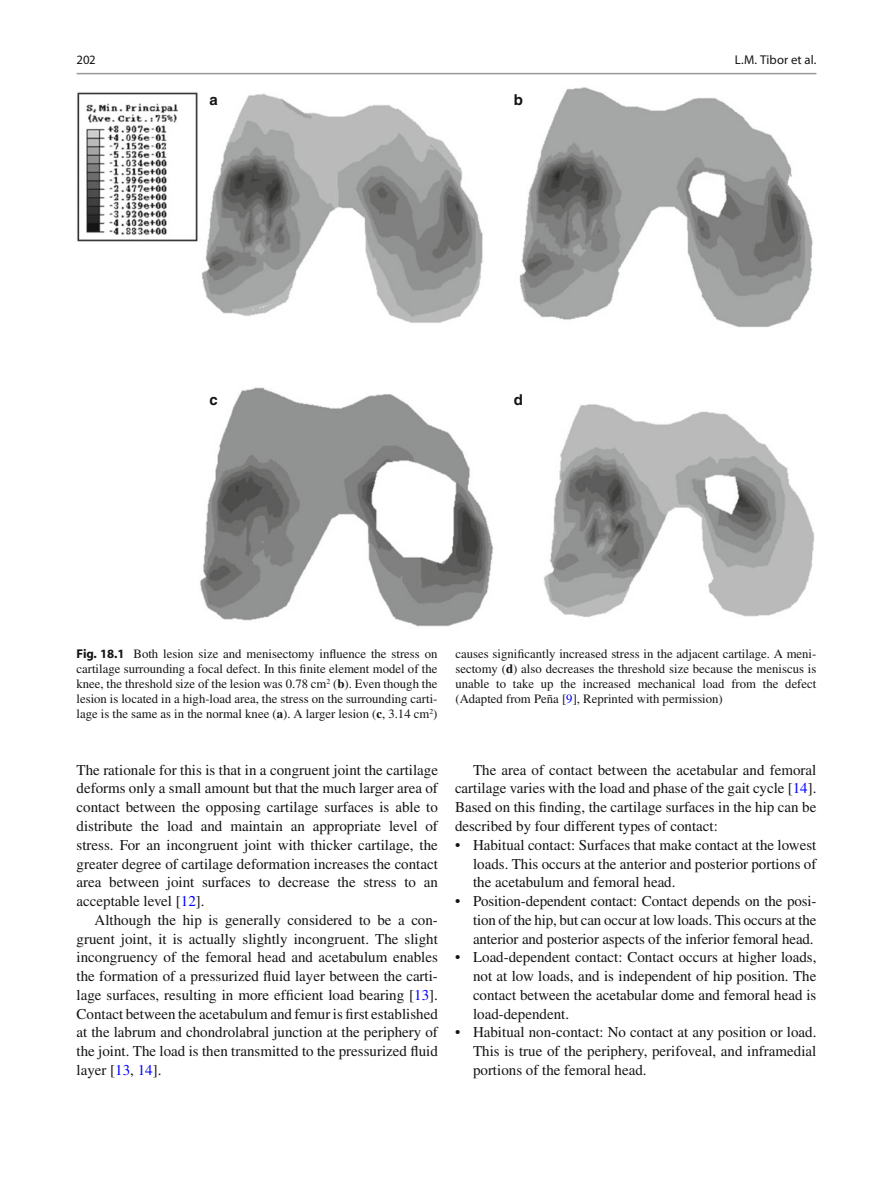
<style>
.page{position:relative;width:893px;height:1187px;background:#fff}
.page>*{position:absolute;margin:0;border:0;box-sizing:border-box;transform-origin:0 0}
.t1{font:15px/18.8px "Times";color:#131413;text-align:justify}
.t2{font:700 15px "Helvetica";color:#131413}
.t3{font:12.75px/15px "Times";color:#131413;text-align:justify}
.t4{font:12.75px "Myriad";letter-spacing:.005em;color:#131413}
.s1{font-family:"Myriad";font-weight:700}
.s2{font-weight:700}
.s3{color:#00f}
</style>
<div class="page">
<img style="left:77px;top:87px;width:738px;height:540px">
<hr style="left:77px;top:73px;width:739px;height:1px;background:#989898">
<p class="t4" style="left:77px;top:55px;width:21px">202</p>
<p class="t2" style="left:209px;top:91px;width:10px">a</p>
<p class="t2" style="left:514px;top:91px;width:11px">b</p>
<p class="t2" style="left:209px;top:391px;width:10px">c</p>
<p class="t2" style="left:514px;top:391px;width:11px">d</p>
<p class="t4" style="left:735px;top:55px;width:83px">L.M. Tibor et al.</p>
<p class="t3" style="left:77px;top:647px;width:362px"><span class="s1">Fig. 18.1</span> Both lesion size and menisectomy influence the stress on cartilage surrounding a focal defect. In this finite element model of the knee, the threshold size of the lesion was 0.78 cm <sup>2</sup> ( <span class="s2">b</span> ). Even though the lesion is located in a high-load area, the stress on the surrounding carti&shy;lage is the same as in the normal knee ( <span class="s2">a</span> ). A larger lesion ( <span class="s2">c</span> , 3.14 cm <sup>2</sup> )</p>
<p class="t3" style="left:455px;top:647px;width:362px">causes significantly increased stress in the adjacent cartilage. A meni&shy;sectomy ( <span class="s2">d</span> ) also decreases the threshold size because the meniscus is unable to take up the increased mechanical load from the defect (Adapted from Peña [ <span class="s3">9</span> ], Reprinted with permission)</p>
<p class="t1" style="left:77px;top:761px;width:363px">The rationale for this is that in a congruent joint the cartilage deforms only a small amount but that the much larger area of contact between the opposing cartilage surfaces is able to distribute the load and maintain an appropriate level of stress. For an incongruent joint with thicker cartilage, the greater degree of cartilage deformation increases the contact area between joint surfaces to decrease the stress to an acceptable level [ <span class="s3">12</span> ].</p>
<p class="t1" style="left:77px;top:911px;width:363px;text-indent:18px">Although the hip is generally considered to be a con&shy;gruent joint, it is actually slightly incongruent. The slight incongruency of the femoral head and acetabulum enables the formation of a pressurized fluid layer between the carti&shy;lage surfaces, resulting in more efficient load bearing [ <span class="s3">13</span> ].<br>Contact between the acetabulum and femur is first established at the labrum and chondrolabral junction at the periphery of the joint. The load is then transmitted to the pressurized fluid layer [ <span class="s3">13</span> , <span class="s3">14</span> ].</p>
<p class="t1" style="left:455px;top:761px;width:363px;text-indent:18px">The area of contact between the acetabular and femoral cartilage varies with the load and phase of the gait cycle [ <span class="s3">14</span> ].<br>Based on this finding, the cartilage surfaces in the hip can be described by four different types of contact:</p>
<p class="t1" style="left:473px;top:836px;width:345px;text-indent:-18px">• Habitual contact: Surfaces that make contact at the lowest loads. This occurs at the anterior and posterior portions of the acetabulum and femoral head.</p>
<p class="t1" style="left:473px;top:893px;width:345px;text-indent:-18px">• Position-dependent contact: Contact depends on the posi&shy;tion of the hip, but can occur at low loads. This occurs at the anterior and posterior aspects of the inferior femoral head.</p>
<p class="t1" style="left:473px;top:949px;width:345px;text-indent:-18px">• Load-dependent contact: Contact occurs at higher loads, not at low loads, and is independent of hip position. The contact between the acetabular dome and femoral head is load-dependent.</p>
<p class="t1" style="left:473px;top:1024px;width:345px;text-indent:-18px">• Habitual non-contact: No contact at any position or load.<br>This is true of the periphery, perifoveal, and inframedial portions of the femoral head.</p>
</div>
